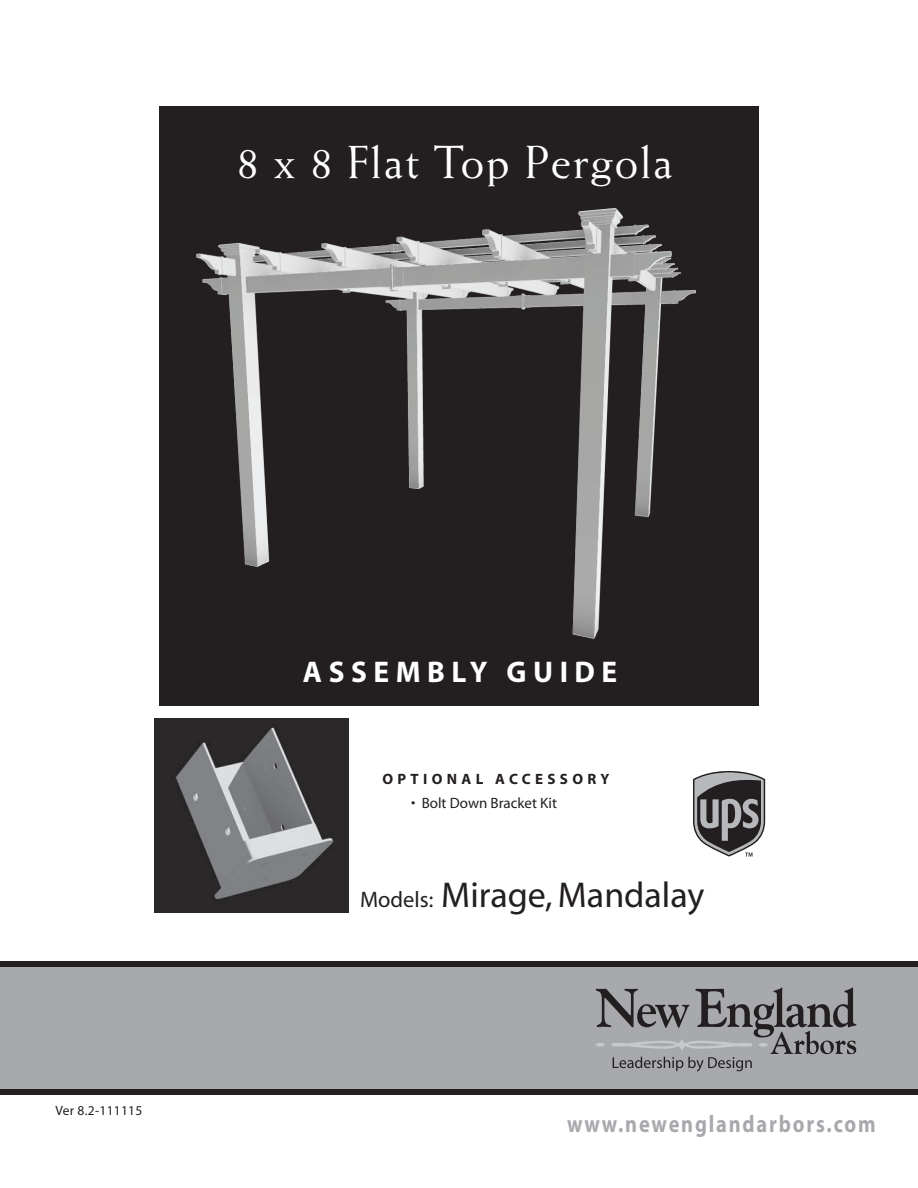
<style>
.page{position:relative;width:918px;height:1188px;background:#fff}
.page>*{position:absolute;margin:0;border:0;box-sizing:border-box;transform-origin:0 0}
.t1{font:46.5px "Weiss Std";letter-spacing:.03em;color:#fff}
.t2{font:36px "Myriad";color:#231f20}
.t3{font:700 30px "Myriad";letter-spacing:.22em;color:#fff}
.t4{font:700 24px "Myriad";letter-spacing:.09em;color:#a8a9ad;scale:.85 1}
.t5{font:15px "Myriad";color:#231f20}
.t6{font:700 15px "Myriad";letter-spacing:.29em;color:#231f20}
.t7{font:13.5px "Myriad";letter-spacing:.02em;color:#231f20}
.s1{font-size:22.5px}
</style>
<div class="page">
<div style="left:159px;top:106px;width:600px;height:600px;background:#231f20"></div>
<div style="left:0;top:964px;width:918px;height:129px;background:#a8a9ad"></div>
<div style="left:0;top:1089px;width:918px;height:6px;background:#231f20"></div>
<div style="left:0;top:962px;width:918px;height:5px;background:#231f20"></div>
<img style="left:154px;top:718px;width:195px;height:195px">
<svg style="left:693px;top:771px;width:72px;height:86px;background:#787678"></svg>
<img style="left:197px;top:208px;width:498px;height:431px">
<svg style="left:596px;top:988px;width:260px;height:83px"></svg>
<h1 class="t1" style="left:236px;top:135px;width:439px">8 x 8 Flat Top Pergola</h1>
<p class="t7" style="left:56px;top:1103px;width:88px">Ver 8.2-111115</p>
<p class="t3" style="left:303px;top:656px;width:316px">ASSEMBLY GUIDE</p>
<p class="t6" style="left:382px;top:771px;width:229px">OPTIONAL ACCESSORY</p>
<p class="t5" style="left:411px;top:795px;width:147px">• Bolt Down Bracket Kit</p>
<h2 class="t2" style="left:360px;top:877px;width:346px"><span class="s1">Models:</span> Mirage, Mandalay</h2>
<p class="t4" style="left:567px;top:1111px;width:364px">www.newenglandarbors.com</p>
</div>
